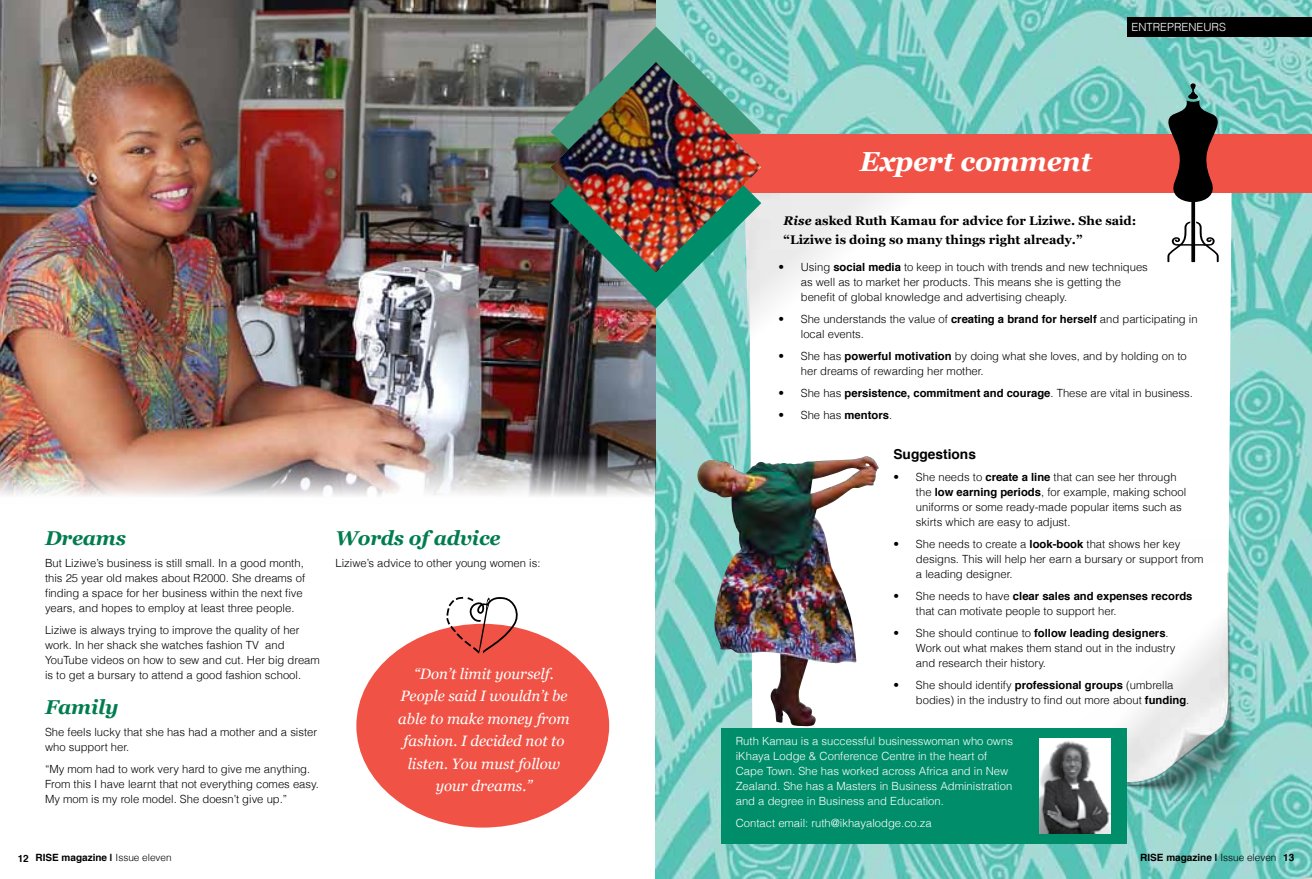
<style>
.page{position:relative;width:1312px;height:879px;background:#fff}
.page>*{position:absolute;margin:0;border:0;box-sizing:border-box;transform-origin:0 0}
.t1{font:italic 700 27.5px "Georgia";letter-spacing:-.01em;color:#fff}
.t2{font:italic 700 20px "Georgia";letter-spacing:-.01em;color:#007d50}
.t3{font:italic 15px/22.5px "Georgia";color:#fff;text-align:center}
.t4{font:700 13.75px "Helvetica";color:#000}
.t5{font:700 12.5px/18.8px "Georgia";color:#000}
.t6{font:300 11.25px/15px "Helvetica";color:#000}
.t7{font:300 11.25px/15px "Helvetica";color:#fff}
.t8{font:700 10px "Helvetica";color:#000}
.s1{font-style:italic}
.s2{font-weight:700}
.s3{font-weight:300}
</style>
<div class="page">
<img style="left:656px;top:0;width:655px;height:879px">
<div style="left:1127px;top:17px;width:184px;height:19px;background:#000"></div>
<img style="left:0;top:0;width:656px;height:503px">
<div style="left:356px;top:624px;width:253px;height:203px;background:#f05346;border-radius:50%"></div>
<svg style="left:446px;top:596px;width:72px;height:58px"></svg>
<svg style="left:748px;top:193px;width:483px;height:535px"></svg>
<img style="left:960px;top:539px;width:288px;height:265px">
<img style="left:693px;top:456px;width:185px;height:271px">
<img style="left:742px;top:193px;width:266px;height:179px">
<div style="left:712px;top:135px;width:599px;height:58px;background:#f05346"></div>
<svg style="left:550px;top:27px;width:211px;height:281px;background:#709f97"></svg>
<img style="left:550px;top:62px;width:211px;height:210px">
<svg style="left:1167px;top:83px;width:51px;height:179px"></svg>
<svg style="left:978px;top:562px;width:249px;height:213px"></svg>
<div style="left:720px;top:728px;width:406px;height:115px;background:#008e6a"></div>
<img style="left:1039px;top:738px;width:70px;height:95px">
<p class="t7" style="left:1131px;top:19px;width:96px">ENTREPRENEURS</p>
<h1 class="t1" style="left:859px;top:141px;width:234px">Expert comment</h1>
<h2 class="t2" style="left:45px;top:523px;width:83px">Dreams</h2>
<p class="t6" style="left:45px;top:555px;width:261px">But Liziwe’s business is still small. In a good month, this 25 year old makes about R2000. She dreams of finding a space for her business within the next five years, and hopes to employ at least three people.</p>
<p class="t6" style="left:45px;top:622px;width:276px">Liziwe is always trying to improve the quality of her work. In her shack she watches fashion TV and YouTube videos on how to sew and cut. Her big dream is to get a bursary to attend a good fashion school.</p>
<h2 class="t2" style="left:45px;top:692px;width:75px">Family</h2>
<p class="t6" style="left:45px;top:724px;width:274px">She feels lucky that she has had a mother and a sister who support her.</p>
<p class="t6" style="left:45px;top:761px;width:275px">“My mom had to work very hard to give me anything.<br>From this I have learnt that not everything comes easy.<br>My mom is my role model. She doesn’t give up.”</p>
<h2 class="t2" style="left:335px;top:523px;width:167px">Words of advice</h2>
<p class="t6" style="left:335px;top:555px;width:206px">Liziwe’s advice to other young women is:</p>
<h3 class="t3" style="left:398px;top:661px;width:173px">“Don’t limit yourself.<br>People said I wouldn’t be able to make money from fashion. I decided not to listen. You must follow your dreams.”</h3>
<p class="t5" style="left:783px;top:211px;width:354px"><span class="s1">Rise</span> asked Ruth Kamau for advice for Liziwe. She said: “Liziwe is doing so many things right already.”</p>
<p class="t6" style="left:800px;top:259px;width:348px;text-indent:-22px">• Using <span class="s2">social media</span> to keep in touch with trends and new techniques as well as to market her products. This means she is getting the benefit of global knowledge and advertising cheaply.</p>
<p class="t6" style="left:800px;top:311px;width:398px;text-indent:-22px">• She understands the value of <span class="s2">creating a brand for herself</span> and participating in local events.</p>
<p class="t6" style="left:800px;top:348px;width:387px;text-indent:-22px">• She has <span class="s2">powerful motivation</span> by doing what she loves, and by holding on to her dreams of rewarding her mother.</p>
<p class="t6" style="left:778px;top:385px;width:416px">• She has <span class="s2">persistence, commitment and courage</span>. These are vital in business.</p>
<p class="t6" style="left:778px;top:407px;width:115px">• She has <span class="s2">mentors</span>.</p>
<p class="t4" style="left:893px;top:443px;width:84px">Suggestions</p>
<p class="t6" style="left:915px;top:469px;width:272px;text-indent:-22px">• She needs to <span class="s2">create a line</span> that can see her through the <span class="s2">low earning periods</span>, for example, making school uniforms or some ready-made popular items such as skirts which are easy to adjust.</p>
<p class="t6" style="left:915px;top:536px;width:289px;text-indent:-22px">• She needs to create a <span class="s2">look-book</span> that shows her key designs. This will help her earn a bursary or support from a leading designer.</p>
<p class="t6" style="left:915px;top:588px;width:278px;text-indent:-22px">• She needs to have <span class="s2">clear sales and expenses records </span>that can motivate people to support her.</p>
<p class="t6" style="left:915px;top:625px;width:261px;text-indent:-22px">• She should continue to <span class="s2">follow leading designers</span>.<br>Work out what makes them stand out in the industry and research their history.</p>
<p class="t6" style="left:915px;top:677px;width:275px;text-indent:-22px">• She should identify <span class="s2">professional groups</span> (umbrella bodies) in the industry to find out more about <span class="s2">funding</span>.</p>
<p class="t7" style="left:735px;top:733px;width:278px">Ruth Kamau is a successful businesswoman who owns iKhaya Lodge &amp; Conference Centre in the heart of Cape Town. She has worked across Africa and in New Zealand. She has a Masters in Business Administration and a degree in Business and Education.</p>
<p class="t7" style="left:735px;top:815px;width:197px">Contact email: ruth@ikhayalodge.co.za</p>
<p class="t8" style="left:18px;top:849px;width:155px">12 RISE magazine | <span class="s3">Issue eleven</span></p>
<p class="t8" style="left:1139px;top:849px;width:155px">RISE magazine | <span class="s3">Issue eleven</span> 13</p>
</div>
